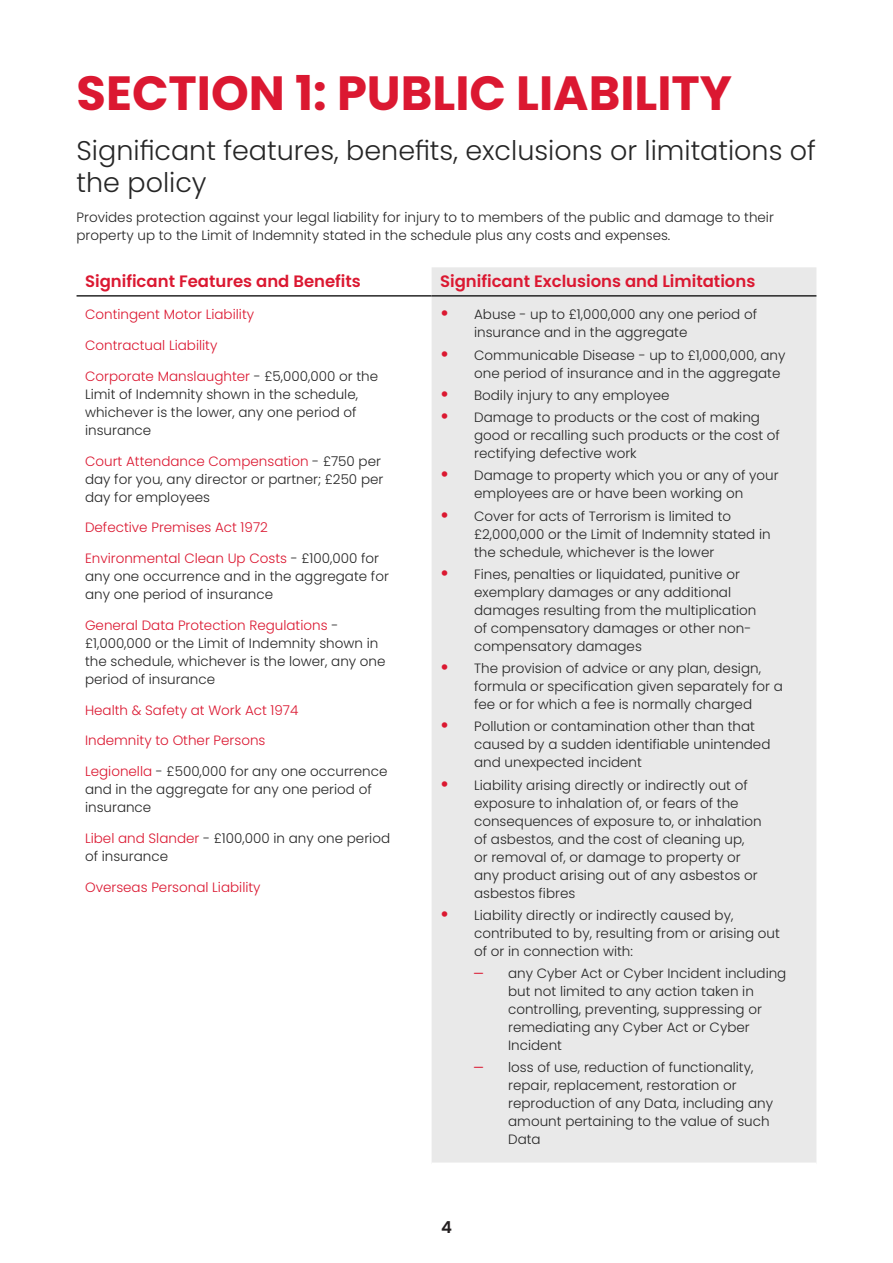
<style>
.page{position:relative;width:893px;height:1263px;background:#fff}
.page>*{position:absolute;margin:0;border:0;box-sizing:border-box;transform-origin:0 0}
.A4_Page_Title{font:700 48px "Poppins";color:#db1831}
.A4_Page_Subtitle{font:300 27px/32.4px "Poppins";color:#262626}
.Subtitle_L1_Red{font:600 16.5px "Poppins";color:#db1831}
.t1{font:600 16.5px "Poppins";color:#231f20}
.Body{font:300 13.5px/18px "Poppins";color:#262626}
.Body-2{font:300 13.5px "Poppins";color:#db1831}
.s1{color:#db1831}
.s2{font-weight:700;font-size:18px;color:#db1831}
.s3{font-family:"FS Albert";font-size:18px;color:#db1831}
</style>
<div class="page">
<div style="left:432px;top:267px;width:384px;height:895px;background:#e9e9e9"></div>
<hr style="left:77px;top:295px;width:355px;height:2px;background:#262626">
<hr style="left:432px;top:295px;width:384px;height:2px;background:#262626">
<p class="A4_Page_Title" style="left:77px;top:66px;width:657px">SECTION 1: PUBLIC LIABILITY</p>
<p class="A4_Page_Subtitle" style="left:77px;top:134px;width:741px">Significant features, benefits, exclusions or limitations of the policy</p>
<p class="Body" style="left:77px;top:208px;width:699px">Provides protection against your legal liability for injury to to members of the public and damage to their property up to the Limit of Indemnity stated in the schedule plus any costs and expenses.</p>
<p class="Subtitle_L1_Red" style="left:85px;top:272px;width:277px">Significant Features and Benefits</p>
<p class="Subtitle_L1_Red" style="left:440px;top:272px;width:317px">Significant Exclusions and Limitations</p>
<p class="Body-2" style="left:85px;top:307px;width:171px">Contingent Motor Liability</p>
<p class="Body-2" style="left:85px;top:337px;width:134px">Contractual Liability</p>
<p class="Body" style="left:85px;top:367px;width:295px"><span class="s1">Corporate Manslaughter</span> - £5,000,000 or the Limit of Indemnity shown in the schedule, whichever is the lower, any one period of insurance</p>
<p class="Body" style="left:85px;top:452px;width:300px"><span class="s1">Court Attendance Compensation</span> - £750 per day for you, any director or partner; £250 per day for employees</p>
<p class="Body-2" style="left:85px;top:520px;width:184px">Defective Premises Act 1972</p>
<p class="Body" style="left:85px;top:549px;width:305px"><span class="s1">Environmental Clean Up Costs</span> - £100,000 for any one occurrence and in the aggregate for any one period of insurance</p>
<p class="Body" style="left:85px;top:616px;width:302px"><span class="s1">General Data Protection Regulations</span> - £1,000,000 or the Limit of Indemnity shown in the schedule, whichever is the lower, any one period of insurance</p>
<p class="Body-2" style="left:85px;top:702px;width:215px">Health &amp; Safety at Work Act 1974</p>
<p class="Body-2" style="left:85px;top:733px;width:182px">Indemnity to Other Persons</p>
<p class="Body" style="left:85px;top:762px;width:304px"><span class="s1">Legionella</span> - £500,000 for any one occurrence and in the aggregate for any one period of insurance</p>
<p class="Body" style="left:85px;top:829px;width:307px"><span class="s1">Libel and Slander</span> - £100,000 in any one period of insurance</p>
<p class="Body-2" style="left:85px;top:879px;width:177px">Overseas Personal Liability</p>
<p class="Body" style="left:474px;top:306px;width:284px;text-indent:-34px"><span class="s2">•</span> Abuse - up to £1,000,000 any one period of insurance and in the aggregate</p>
<p class="Body" style="left:474px;top:346px;width:313px;text-indent:-34px"><span class="s2">•</span> Communicable Disease - up to £1,000,000, any one period of insurance and in the aggregate</p>
<p class="Body" style="left:440px;top:386px;width:231px"><span class="s2">•</span> Bodily injury to any employee</p>
<p class="Body" style="left:474px;top:408px;width:307px;text-indent:-34px"><span class="s2">•</span> Damage to products or the cost of making good or recalling such products or the cost of rectifying defective work</p>
<p class="Body" style="left:440px;top:467px;width:340px;text-align:center"><span class="s2">•</span> Damage to property which you or any of your employees are or have been working on</p>
<p class="Body" style="left:474px;top:507px;width:298px;text-indent:-34px"><span class="s2">•</span> Cover for acts of Terrorism is limited to £2,000,000 or the Limit of Indemnity stated in the schedule, whichever is the lower</p>
<p class="Body" style="left:474px;top:565px;width:284px;text-indent:-34px"><span class="s2">•</span> Fines, penalties or liquidated, punitive or exemplary damages or any additional damages resulting from the multiplication of compensatory damages or other non&shy;compensatory damages</p>
<p class="Body" style="left:474px;top:659px;width:310px;text-indent:-34px"><span class="s2">•</span> The provision of advice or any plan, design, formula or specification given separately for a fee or for which a fee is normally charged</p>
<p class="Body" style="left:474px;top:718px;width:298px;text-indent:-34px"><span class="s2">•</span> Pollution or contamination other than that caused by a sudden identifiable unintended and unexpected incident</p>
<p class="Body" style="left:474px;top:776px;width:289px;text-indent:-34px"><span class="s2">•</span> Liability arising directly or indirectly out of exposure to inhalation of, or fears of the consequences of exposure to, or inhalation of asbestos, and the cost of cleaning up,<br>or removal of, or damage to property or any product arising out of any asbestos or asbestos fibres</p>
<p class="Body" style="left:474px;top:906px;width:307px;text-indent:-34px"><span class="s2">•</span> Liability directly or indirectly caused by, contributed to by, resulting from or arising out of or in connection with:</p>
<p class="Body" style="left:508px;top:964px;width:280px;text-indent:-34px"><span class="s3">–</span> any Cyber Act or Cyber Incident including but not limited to any action taken in controlling, preventing, suppressing or remediating any Cyber Act or Cyber Incident</p>
<p class="Body" style="left:508px;top:1059px;width:266px;text-indent:-34px"><span class="s3">–</span> loss of use, reduction of functionality, repair, replacement, restoration or reproduction of any Data, including any amount pertaining to the value of such<br>Data</p>
<p class="t1" style="left:441px;top:1218px;width:12px">4</p>
</div>
